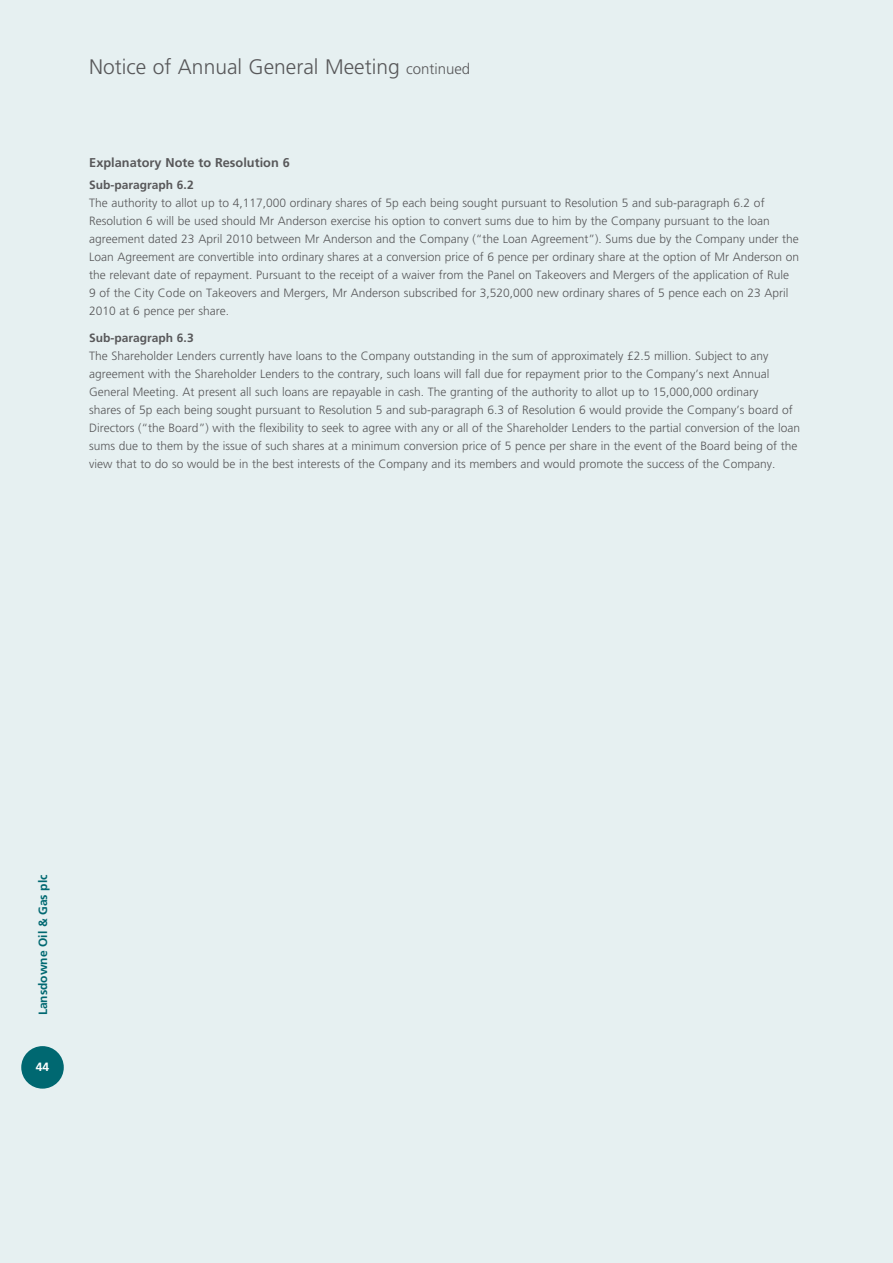
<style>
.page{position:relative;width:893px;height:1263px;background:#e6f0f1}
.page>*{position:absolute;margin:0;border:0;box-sizing:border-box;transform-origin:0 0}
.t1{font:300 21px "Frutiger";color:#58585a}
.t2{font:700 12.75px "Frutiger";color:#58585a}
.t3{font:300 12px/18px "Frutiger";color:#58585a}
.t4{font:700 12px "Frutiger";color:#58585a}
.t5{font:700 12px "Frutiger";color:#006871}
.t6{font:700 12px "Frutiger";color:#fff}
.s1{font-size:15px}
</style>
<div class="page">
<div style="left:21px;top:1046px;width:43px;height:43px;background:#006871;border-radius:50%"></div>
<h1 class="t1" style="left:89px;top:55px;width:382px">Notice of Annual General Meeting <span class="s1">continued</span></h1>
<p class="t2" style="left:89px;top:155px;width:202px">Explanatory Note to Resolution 6</p>
<p class="t4" style="left:89px;top:178px;width:106px">Sub-paragraph 6.2</p>
<p class="t3" style="left:89px;top:194px;width:711px">The authority to allot up to 4,117,000 ordinary shares of 5p each being sought pursuant to Resolution 5 and sub-paragraph 6.2 of Resolution 6 will be used should Mr Anderson exercise his option to convert sums due to him by the Company pursuant to the loan agreement dated 23 April 2010 between Mr Anderson and the Company (“the Loan Agreement”). Sums due by the Company under the Loan Agreement are convertible into ordinary shares at a conversion price of 6 pence per ordinary share at the option of Mr Anderson on the relevant date of repayment. Pursuant to the receipt of a waiver from the Panel on Takeovers and Mergers of the application of Rule<br>9 of the City Code on Takeovers and Mergers, Mr Anderson subscribed for 3,520,000 new ordinary shares of 5 pence each on 23 April 2010 at 6 pence per share.</p>
<p class="t4" style="left:89px;top:330px;width:106px">Sub-paragraph 6.3</p>
<p class="t3" style="left:89px;top:347px;width:712px">The Shareholder Lenders currently have loans to the Company outstanding in the sum of approximately £2.5 million. Subject to any agreement with the Shareholder Lenders to the contrary, such loans will fall due for repayment prior to the Company’s next Annual General Meeting. At present all such loans are repayable in cash. The granting of the authority to allot up to 15,000,000 ordinary<br>shares of 5p each being sought pursuant to Resolution 5 and sub-paragraph 6.3 of Resolution 6 would provide the Company’s board of Directors (“the Board”) with the flexibility to seek to agree with any or all of the Shareholder Lenders to the partial conversion of the loan sums due to them by the issue of such shares at a minimum conversion price of 5 pence per share in the event of the Board being of the view that to do so would be in the best interests of the Company and its members and would promote the success of the Company.</p>
<p class="t5" style="left:36px;top:1015px;width:142px;rotate:-90deg">Lansdowne Oil &amp; Gas plc</p>
<p class="t6" style="left:36px;top:1060px;width:15px">44</p>
</div>
